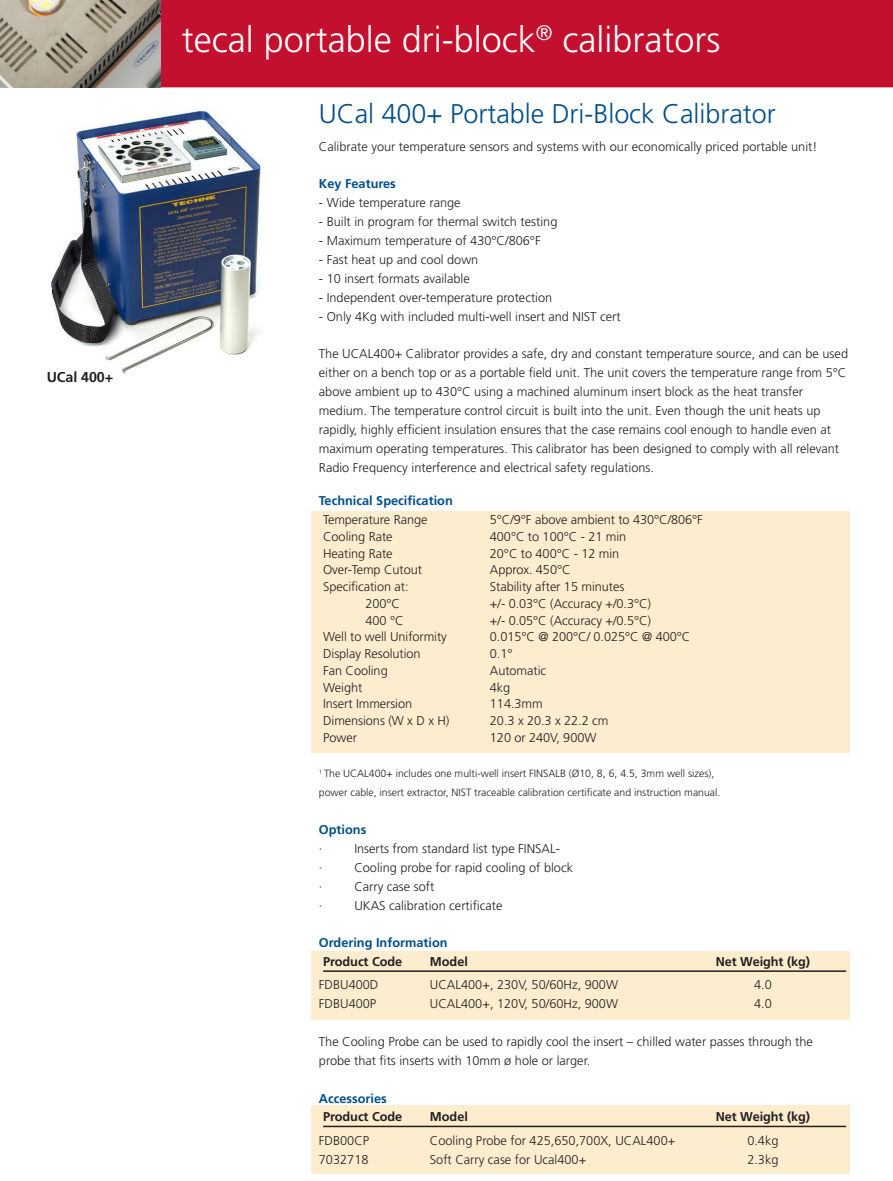
<style>
.page{position:relative;width:893px;height:1181px;background:#fff}
.page>*{position:absolute;margin:0;border:0;box-sizing:border-box;transform-origin:0 0}
.t1{font:300 36px "Frutiger";color:#fff}
.t2{font:300 27px "Frutiger";color:#004f8c}
.t3{font:700 14.25px "Frutiger";letter-spacing:-.005em;color:#231f20}
.t4{font:300 12.75px/18.9px "Frutiger";color:#231f20}
.t5{font:700 12.75px "Frutiger";color:#004f8c}
.t6{font:700 12.75px "Frutiger";letter-spacing:-.005em;color:#231f20}
.t7{font:300 10.5px/18.9px "Frutiger";color:#231f20}
</style>
<div class="page">
<div style="left:311px;top:511px;width:539px;height:242px;background:#fcedce"></div>
<div style="left:311px;top:951px;width:539px;height:68px;background:#fcedce"></div>
<div style="left:311px;top:1106px;width:539px;height:68px;background:#fcedce"></div>
<div style="left:161px;top:0;width:732px;height:87px;background:#c3102f"></div>
<hr style="left:323px;top:970px;width:523px;height:2px;background:#231f20">
<hr style="left:323px;top:1126px;width:523px;height:1px;background:#231f20">
<img style="left:51px;top:110px;width:210px;height:264px">
<img style="left:0;top:0;width:160px;height:87px">
<p class="t3" style="left:47px;top:369px;width:68px">UCal 400+</p>
<h1 class="t1" style="left:182px;top:19px;width:540px">tecal portable dri-block<sup>®</sup> calibrators</h1>
<h2 class="t2" style="left:319px;top:99px;width:458px">UCal 400+ Portable Dri-Block Calibrator</h2>
<p class="t4" style="left:319px;top:137px;width:500px">Calibrate your temperature sensors and systems with our economically priced portable unit!</p>
<p class="t5" style="left:319px;top:176px;width:79px">Key Features</p>
<p class="t4" style="left:319px;top:193px;width:143px">- Wide temperature range</p>
<p class="t4" style="left:319px;top:212px;width:240px">- Built in program for thermal switch testing</p>
<p class="t4" style="left:319px;top:231px;width:223px">- Maximum temperature of 430°C/806°F</p>
<p class="t4" style="left:319px;top:250px;width:161px">- Fast heat up and cool down</p>
<p class="t4" style="left:319px;top:269px;width:152px">- 10 insert formats available</p>
<p class="t4" style="left:319px;top:288px;width:235px">- Independent over-temperature protection</p>
<p class="t4" style="left:319px;top:307px;width:303px">- Only 4Kg with included multi-well insert and NIST cert</p>
<p class="t4" style="left:319px;top:344px;width:531px">The UCAL400+ Calibrator provides a safe, dry and constant temperature source, and can be used either on a bench top or as a portable field unit. The unit covers the temperature range from 5°C above ambient up to 430°C using a machined aluminum insert block as the heat transfer medium. The temperature control circuit is built into the unit. Even though the unit heats up rapidly, highly efficient insulation ensures that the case remains cool enough to handle even at maximum operating temperatures. This calibrator has been designed to comply with all relevant Radio Frequency interference and electrical safety regulations.</p>
<p class="t5" style="left:319px;top:493px;width:135px">Technical Specification</p>
<p class="t4" style="left:323px;top:510px;width:106px">Temperature Range</p>
<p class="t4" style="left:490px;top:510px;width:215px">5°C/9°F above ambient to 430°C/806°F</p>
<p class="t4" style="left:323px;top:527px;width:71px">Cooling Rate</p>
<p class="t4" style="left:490px;top:527px;width:138px">400°C to 100°C - 21 min</p>
<p class="t4" style="left:323px;top:544px;width:71px">Heating Rate</p>
<p class="t4" style="left:490px;top:544px;width:131px">20°C to 400°C - 12 min</p>
<p class="t4" style="left:323px;top:560px;width:100px">Over-Temp Cutout</p>
<p class="t4" style="left:490px;top:560px;width:82px">Approx. 450°C</p>
<p class="t4" style="left:323px;top:577px;width:87px">Specification at:</p>
<p class="t4" style="left:490px;top:577px;width:136px">Stability after 15 minutes</p>
<p class="t4" style="left:365px;top:594px;width:36px">200°C</p>
<p class="t4" style="left:490px;top:594px;width:163px">+/- 0.03°C (Accuracy +/0.3°C)</p>
<p class="t4" style="left:365px;top:611px;width:40px">400 °C</p>
<p class="t4" style="left:490px;top:611px;width:163px">+/- 0.05°C (Accuracy +/0.5°C)</p>
<p class="t4" style="left:323px;top:627px;width:125px">Well to well Uniformity</p>
<p class="t4" style="left:490px;top:627px;width:202px">0.015°C @ 200°C/ 0.025°C @ 400°C</p>
<p class="t4" style="left:323px;top:644px;width:99px">Display Resolution</p>
<p class="t4" style="left:490px;top:644px;width:24px">0.1°</p>
<p class="t4" style="left:323px;top:661px;width:66px">Fan Cooling</p>
<p class="t4" style="left:490px;top:661px;width:58px">Automatic</p>
<p class="t4" style="left:323px;top:678px;width:41px">Weight</p>
<p class="t4" style="left:490px;top:678px;width:22px">4kg</p>
<p class="t4" style="left:323px;top:694px;width:90px">Insert Immersion</p>
<p class="t4" style="left:490px;top:694px;width:54px">114.3mm</p>
<p class="t4" style="left:323px;top:711px;width:128px">Dimensions (W x D x H)</p>
<p class="t4" style="left:490px;top:711px;width:120px">20.3 x 20.3 x 22.2 cm</p>
<p class="t4" style="left:323px;top:728px;width:35px">Power</p>
<p class="t4" style="left:490px;top:728px;width:108px">120 or 240V, 900W</p>
<p class="t7" style="left:319px;top:764px;width:403px"><sup>1</sup> The UCAL400+ includes one multi-well insert FINSALB (Ø10, 8, 6, 4.5, 3mm well sizes), power cable, insert extractor, NIST traceable calibration certificate and instruction manual.</p>
<p class="t5" style="left:319px;top:822px;width:49px">Options</p>
<p class="t4" style="left:319px;top:839px;width:5px">·</p>
<p class="t4" style="left:354px;top:839px;width:207px">Inserts from standard list type FINSAL-</p>
<p class="t4" style="left:319px;top:858px;width:5px">·</p>
<p class="t4" style="left:354px;top:858px;width:220px">Cooling probe for rapid cooling of block</p>
<p class="t4" style="left:319px;top:877px;width:5px">·</p>
<p class="t4" style="left:354px;top:877px;width:82px">Carry case soft</p>
<p class="t4" style="left:319px;top:896px;width:5px">·</p>
<p class="t4" style="left:354px;top:896px;width:150px">UKAS calibration certificate</p>
<p class="t5" style="left:319px;top:935px;width:130px">Ordering Information</p>
<p class="t6" style="left:323px;top:954px;width:81px">Product Code</p>
<p class="t6" style="left:430px;top:954px;width:39px">Model</p>
<p class="t6" style="left:716px;top:954px;width:96px">Net Weight (kg)</p>
<p class="t4" style="left:319px;top:975px;width:61px">FDBU400D</p>
<p class="t4" style="left:430px;top:975px;width:190px">UCAL400+, 230V, 50/60Hz, 900W</p>
<p class="t4" style="left:754px;top:975px;width:19px">4.0</p>
<p class="t4" style="left:319px;top:994px;width:59px">FDBU400P</p>
<p class="t4" style="left:430px;top:994px;width:190px">UCAL400+, 120V, 50/60Hz, 900W</p>
<p class="t4" style="left:754px;top:994px;width:19px">4.0</p>
<p class="t4" style="left:319px;top:1032px;width:496px">The Cooling Probe can be used to rapidly cool the insert – chilled water passes through the probe that fits inserts with 10mm ø hole or larger.</p>
<p class="t5" style="left:319px;top:1091px;width:69px">Accessories</p>
<p class="t6" style="left:323px;top:1109px;width:81px">Product Code</p>
<p class="t6" style="left:430px;top:1109px;width:39px">Model</p>
<p class="t6" style="left:716px;top:1109px;width:96px">Net Weight (kg)</p>
<p class="t4" style="left:319px;top:1131px;width:52px">FDB00CP</p>
<p class="t4" style="left:430px;top:1131px;width:247px">Cooling Probe for 425,650,700X, UCAL400+</p>
<p class="t4" style="left:747px;top:1131px;width:33px">0.4kg</p>
<p class="t4" style="left:319px;top:1149px;width:51px">7032718</p>
<p class="t4" style="left:430px;top:1149px;width:158px">Soft Carry case for Ucal400+</p>
<p class="t4" style="left:747px;top:1149px;width:33px">2.3kg</p>
</div>
